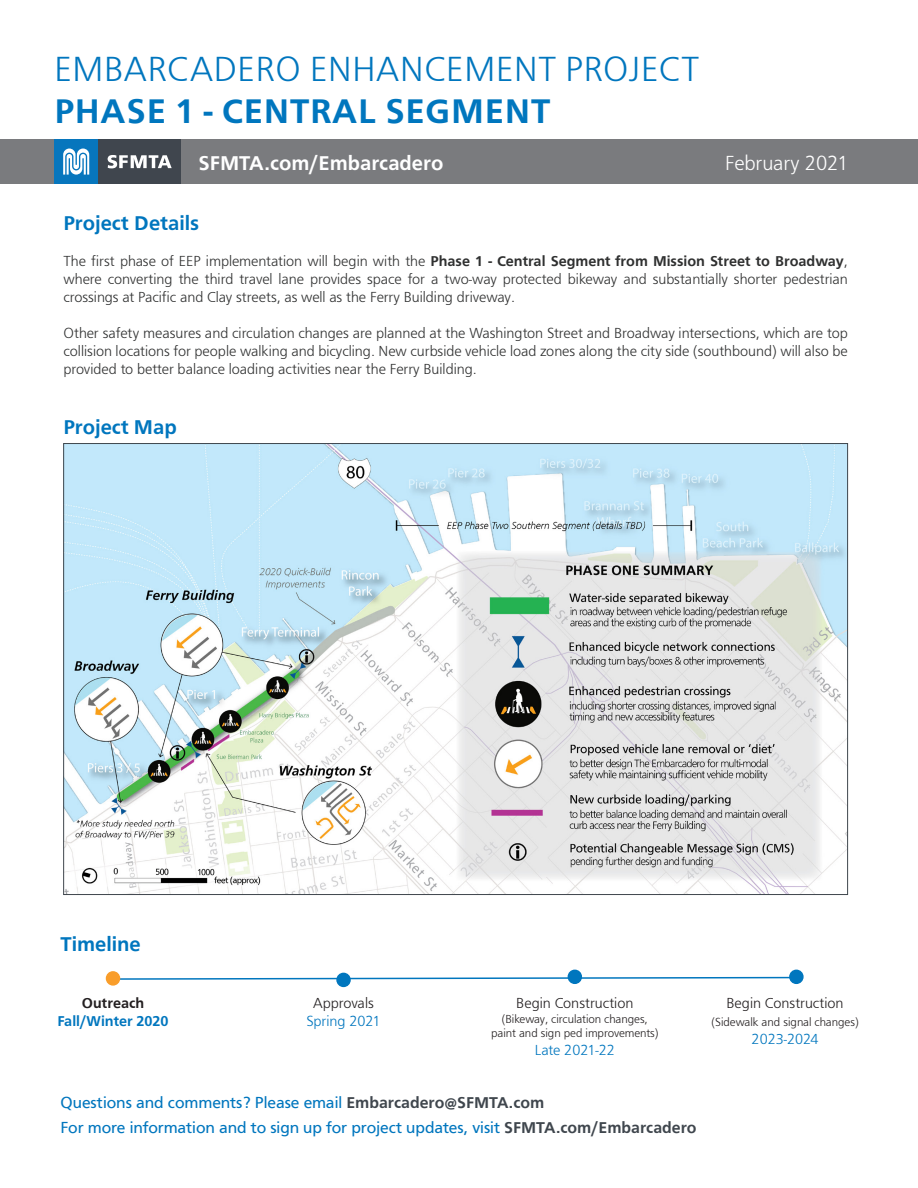
<style>
.page{position:relative;width:918px;height:1188px;background:#fff}
.page>*{position:absolute;margin:0;border:0;box-sizing:border-box;transform-origin:0 0}
.t1{font:300 36px "Graphein Pro";letter-spacing:.02em;color:#0076be}
.t2{font:700 36px "Graphein Pro";letter-spacing:.02em;color:#0076be}
.t3{font:700 21px "Graphein Pro";color:#0076be}
.t4{font:700 21px "Graphein Pro";color:#fff}
.t5{font:300 21px "Graphein Pro";color:#fff}
.t6{font:16.5px "Graphein Pro";color:#0076be}
.t7{font:300 15px/18px "Graphein Pro";color:#2f3030;text-align:justify}
.t8{font:300 15px "Graphein Pro";color:#231f20}
.t9{font:300 15px "Graphein Pro";color:#0076be}
.t10{font:700 15px "Graphein Pro";color:#0076be}
.t11{font:700 15px "Graphein Pro";color:#231f20}
.t12{font:300 12px/14.4px "Graphein Pro";color:#231f20;text-align:center}
.s1{font-weight:700}
.s2{font-weight:700;color:#3f464d}
</style>
<div class="page">
<svg style="left:120px;top:976px;width:669px;height:5px"></svg>
<div style="left:790px;top:970px;width:13px;height:13px;background:#0076be;border-radius:50%"></div>
<div style="left:789px;top:970px;width:15px;height:14px;border:2px solid #0076be;border-radius:50%"></div>
<div style="left:337px;top:973px;width:13px;height:13px;background:#0076be;border-radius:50%"></div>
<div style="left:336px;top:973px;width:15px;height:14px;border:2px solid #0076be;border-radius:50%"></div>
<div style="left:107px;top:972px;width:12px;height:13px;background:#f99d2a;border-radius:50%"></div>
<div style="left:106px;top:971px;width:14px;height:15px;border:2px solid #f99d2a;border-radius:50%"></div>
<div style="left:568px;top:970px;width:13px;height:13px;background:#0076be;border-radius:50%"></div>
<div style="left:568px;top:970px;width:14px;height:14px;border:2px solid #0076be;border-radius:50%"></div>
<img style="left:65px;top:445px;width:781px;height:448px">
<div style="left:0;top:139px;width:918px;height:45px;background:#7a7b7e"></div>
<div style="left:54px;top:139px;width:127px;height:45px;background:#0776bd"></div>
<svg style="left:63px;top:149px;width:26px;height:26px"></svg>
<div style="left:98px;top:139px;width:83px;height:45px;background:#40464e"></div>
<svg style="left:108px;top:155px;width:64px;height:13px"></svg>
<p class="t1" style="left:54px;top:49px;width:646px">EMBARCADERO ENHANCEMENT PROJECT</p>
<p class="t2" style="left:54px;top:91px;width:497px">PHASE 1 - CENTRAL SEGMENT</p>
<p class="t4" style="left:198px;top:150px;width:247px">SFMTA.com/Embarcadero</p>
<p class="t5" style="left:725px;top:151px;width:125px">February 2021</p>
<p class="t3" style="left:63px;top:211px;width:137px">Project Details</p>
<p class="t7" style="left:63px;top:252px;width:786px">The first phase of EEP implementation will begin with the <span class="s1">Phase 1 - Central Segment from Mission Street to Broadway</span>, where converting the third travel lane provides space for a two-way protected bikeway and substantially shorter pedestrian crossings at Pacific and Clay streets, as well as the Ferry Building driveway.</p>
<p class="t7" style="left:63px;top:324px;width:786px">Other safety measures and circulation changes are planned at the Washington Street and Broadway intersections, which are top collision locations for people walking and bicycling. New curbside vehicle load zones along the city side (southbound) will also be provided to better balance loading activities near the Ferry Building.</p>
<p class="t3" style="left:63px;top:415px;width:115px">Project Map</p>
<p class="t3" style="left:60px;top:932px;width:82px">Timeline</p>
<p class="t11" style="left:82px;top:995px;width:64px">Outreach</p>
<p class="t10" style="left:57px;top:1013px;width:113px">Fall/Winter 2020</p>
<p class="t8" style="left:313px;top:995px;width:62px">Approvals</p>
<p class="t9" style="left:306px;top:1013px;width:76px">Spring 2021</p>
<p class="t8" style="left:516px;top:995px;width:119px">Begin Construction</p>
<p class="t12" style="left:491px;top:1012px;width:169px">(Bikeway, circulation changes, paint and sign ped improvements)</p>
<p class="t9" style="left:535px;top:1042px;width:82px">Late 2021-22</p>
<p class="t8" style="left:727px;top:995px;width:119px">Begin Construction</p>
<p class="t12" style="left:712px;top:1015px;width:149px">(Sidewalk and signal changes)</p>
<p class="t9" style="left:752px;top:1031px;width:68px">2023-2024</p>
<p class="t6" style="left:60px;top:1093px;width:485px">Questions and comments? Please email <span class="s2">Embarcadero@SFMTA.com</span></p>
<p class="t6" style="left:60px;top:1118px;width:638px">For more information and to sign up for project updates, visit <span class="s2">SFMTA.com/Embarcadero</span></p>
</div>
